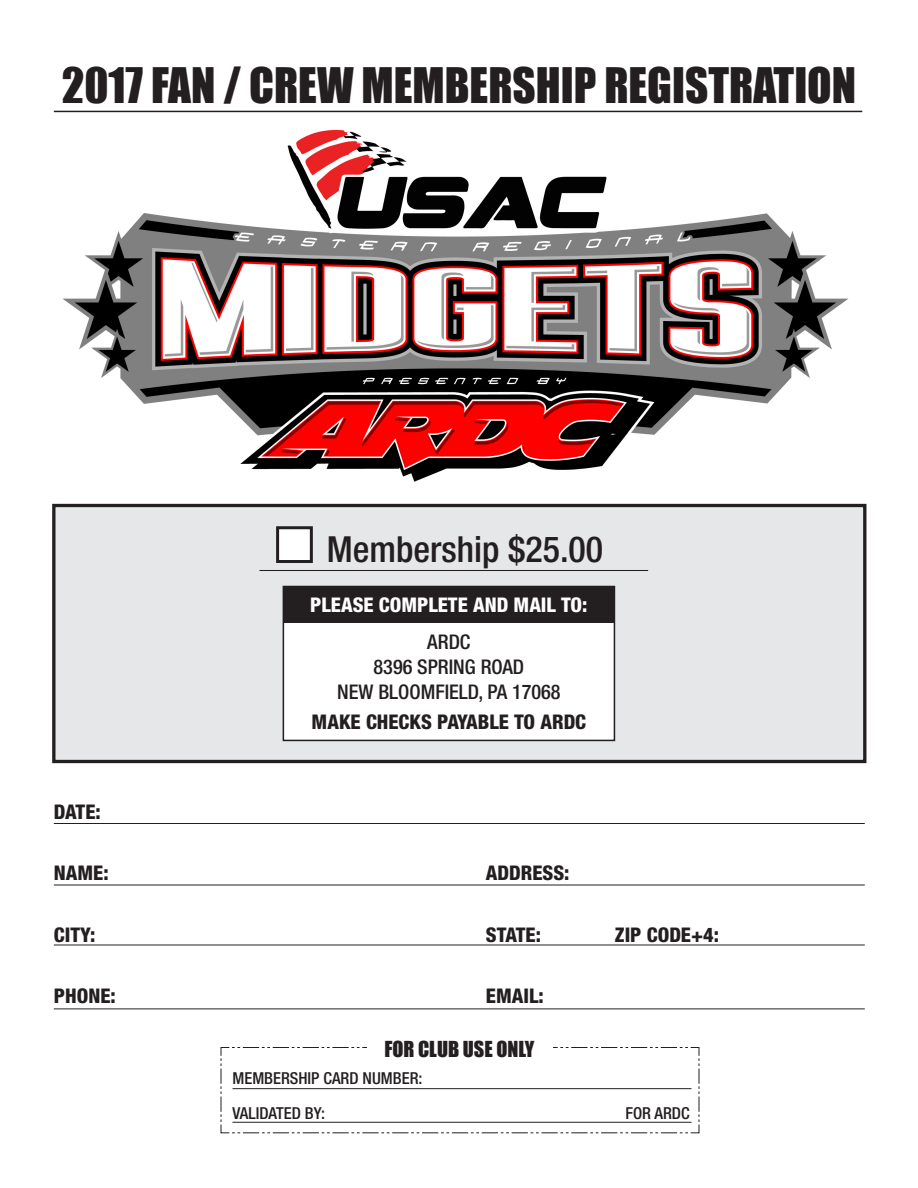
<style>
.page{position:relative;width:918px;height:1188px;background:#fff}
.page>*{position:absolute;margin:0;border:0;box-sizing:border-box;transform-origin:0 0}
.t1{font:45px "Impact";color:#231f20}
.t2{font:500 condensed 36px "Helvetica Neue";color:#231f20}
.t3{font:800 condensed 20.25px "Helvetica Neue";color:#231f20}
.t4{font:500 condensed 20.25px/24.9px "Helvetica Neue";color:#231f20;text-align:center}
.t5{font:800 condensed 20.25px "Helvetica Neue";color:#fff}
.t6{font:20.25px "Impact";color:#231f20}
.t7{font:500 condensed 16.5px/34.5px "Helvetica Neue";color:#231f20}
</style>
<div class="page">
<div style="left:52px;top:504px;width:814px;height:259px;background:#e6e7e9;border:3px solid #231f20"></div>
<hr style="left:54px;top:111px;width:808px;height:1px;background:#231f20">
<img style="left:62px;top:129px;width:787px;height:353px">
<hr style="left:260px;top:570px;width:388px;height:1px;background:#231f20">
<div style="left:276px;top:526px;width:37px;height:37px;background:#fff;border:3px solid #231f20"></div>
<div style="left:283px;top:586px;width:332px;height:155px;background:#fff;border:2px solid #231f20"></div>
<div style="left:283px;top:586px;width:331px;height:37px;background:#231f20"></div>
<hr style="left:54px;top:823px;width:811px;height:1px;background:#231f20">
<hr style="left:54px;top:885px;width:811px;height:1px;background:#231f20">
<hr style="left:54px;top:945px;width:811px;height:1px;background:#231f20">
<hr style="left:54px;top:1009px;width:811px;height:1px;background:#231f20">
<svg style="left:220px;top:1047px;width:480px;height:87px"></svg>
<div style="left:367px;top:1039px;width:186px;height:19px;background:#fff"></div>
<hr style="left:232px;top:1088px;width:460px;height:1px;background:#231f20">
<hr style="left:232px;top:1122px;width:460px;height:1px;background:#231f20">
<h1 class="t1" style="left:62px;top:50px;width:796px">2017 FAN / CREW MEMBERSHIP REGISTRATION</h1>
<p class="t3" style="left:54px;top:799px;width:48px">DATE:</p>
<h2 class="t2" style="left:327px;top:528px;width:278px">Membership $25.00</h2>
<p class="t5" style="left:310px;top:592px;width:279px">PLEASE COMPLETE AND MAIL TO:</p>
<p class="t4" style="left:337px;top:629px;width:225px">ARDC<br>8396 SPRING ROAD<br>NEW BLOOMFIELD, PA 17068</p>
<p class="t3" style="left:312px;top:709px;width:276px">MAKE CHECKS PAYABLE TO ARDC</p>
<p class="t3" style="left:54px;top:861px;width:56px">NAME:</p>
<p class="t3" style="left:486px;top:861px;width:85px">ADDRESS:</p>
<p class="t3" style="left:54px;top:922px;width:43px">CITY:</p>
<p class="t3" style="left:486px;top:922px;width:57px">STATE:</p>
<p class="t3" style="left:615px;top:922px;width:106px">ZIP CODE+4:</p>
<p class="t3" style="left:54px;top:984px;width:63px">PHONE:</p>
<p class="t3" style="left:486px;top:984px;width:59px">EMAIL:</p>
<p class="t6" style="left:385px;top:1033px;width:151px">FOR CLUB USE ONLY</p>
<p class="t7" style="left:232px;top:1061px;width:192px">MEMBERSHIP CARD NUMBER:<br>VALIDATED BY:</p>
<p class="t7" style="left:625px;top:1095px;width:66px">FOR ARDC</p>
</div>
